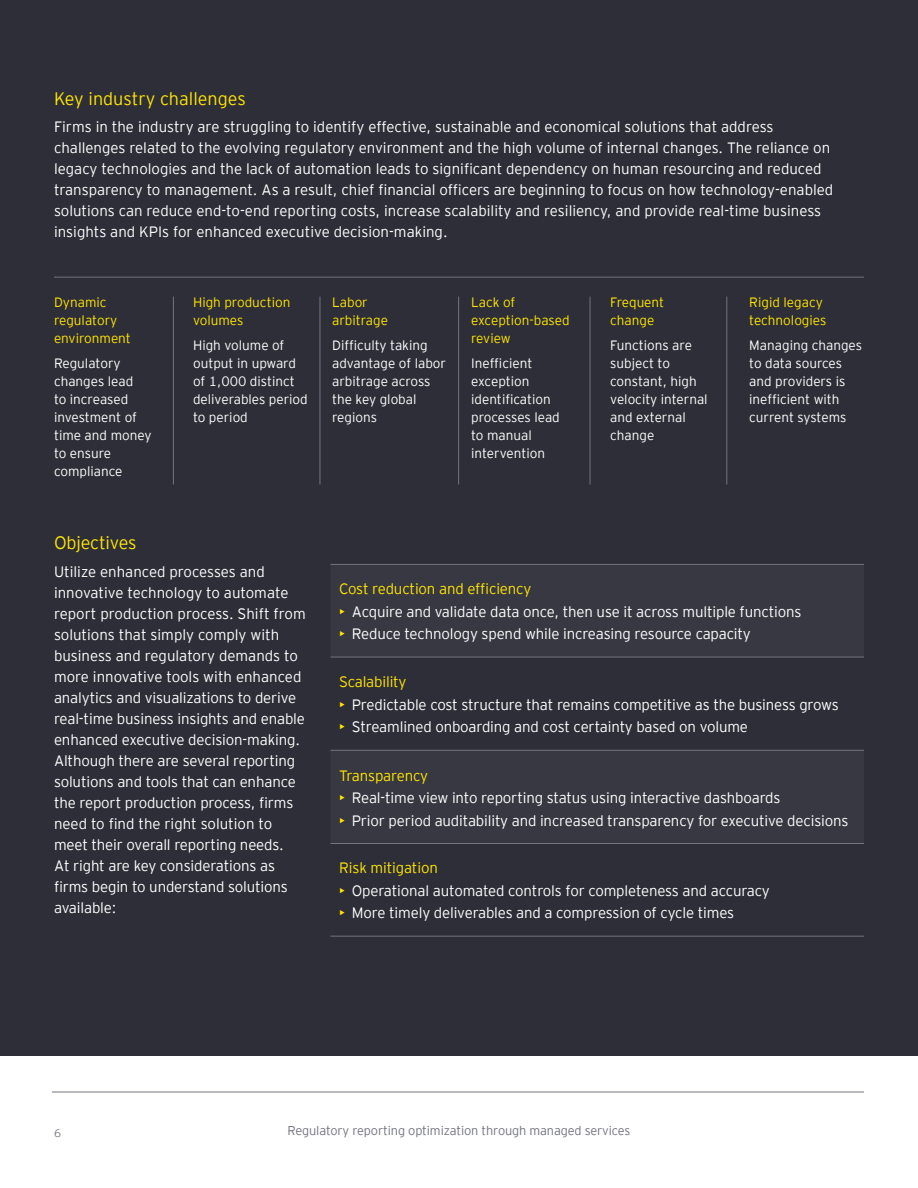
<style>
.page{position:relative;width:918px;height:1188px;background:#fff}
.page>*{position:absolute;margin:0;border:0;box-sizing:border-box;transform-origin:0 0}
.t1{font:300 18px "EY Interstate";color:#ffe600}
.t2{font:300 15px/21px "EY Interstate";letter-spacing:-.01em;color:#fff}
.t3{font:300 15px "EY Interstate";letter-spacing:-.01em;color:#ffe600}
.t4{font:300 13.5px/18px "EY Interstate";color:#fff}
.t5{font:300 13.5px/18px "EY Interstate";color:#ffe600}
.t6{font:300 12.75px "EY Interstate";letter-spacing:-.01em;color:#747480}
.t7{font:300 11.25px "EY Interstate";color:#747480}
.s1{color:#ffe600}
</style>
<div class="page">
<div style="left:0;top:0;width:918px;height:1055px;background:#2e2e38"></div>
<svg style="left:330px;top:656px;width:534px;height:94px"></svg>
<hr style="left:330px;top:564px;width:534px;height:1px;background:#747480">
<hr style="left:330px;top:657px;width:534px;height:1px;background:#747480">
<hr style="left:330px;top:750px;width:534px;height:1px;background:#747480">
<hr style="left:330px;top:843px;width:534px;height:1px;background:#747480">
<hr style="left:330px;top:936px;width:534px;height:1px;background:#747480">
<hr style="left:173px;top:297px;width:1px;height:187px;background:#747480">
<hr style="left:320px;top:297px;width:1px;height:187px;background:#747480">
<hr style="left:458px;top:297px;width:1px;height:187px;background:#747480">
<hr style="left:590px;top:297px;width:1px;height:187px;background:#747480">
<hr style="left:726px;top:297px;width:1px;height:187px;background:#747480">
<hr style="left:54px;top:277px;width:810px;height:1px;background:#747480">
<hr style="left:52px;top:1092px;width:812px;height:1px;background:#747480">
<p class="t1" style="left:54px;top:85px;width:193px">Key industry challenges</p>
<p class="t2" style="left:54px;top:116px;width:781px">Firms in the industry are struggling to identify effective, sustainable and economical solutions that address challenges related to the evolving regulatory environment and the high volume of internal changes. The reliance on legacy technologies and the lack of automation leads to significant dependency on human resourcing and reduced transparency to management. As a result, chief financial officers are beginning to focus on how technology-enabled solutions can reduce end-to-end reporting costs, increase scalability and resiliency, and provide real-time business insights and KPIs for enhanced executive decision-making.</p>
<p class="t5" style="left:54px;top:293px;width:78px">Dynamic regulatory environment</p>
<p class="t4" style="left:54px;top:354px;width:99px">Regulatory changes lead<br>to increased investment of time and money to ensure compliance</p>
<p class="t5" style="left:193px;top:293px;width:99px">High production volumes</p>
<p class="t4" style="left:193px;top:335px;width:116px">High volume of output in upward of 1,000 distinct deliverables period to period</p>
<p class="t1" style="left:54px;top:530px;width:84px">Objectives</p>
<p class="t2" style="left:54px;top:560px;width:253px">Utilize enhanced processes and innovative technology to automate report production process. Shift from solutions that simply comply with business and regulatory demands to more innovative tools with enhanced analytics and visualizations to derive real-time business insights and enable enhanced executive decision-making.<br>Although there are several reporting solutions and tools that can enhance the report production process, firms need to find the right solution to meet their overall reporting needs.<br>At right are key considerations as firms begin to understand solutions available:</p>
<p class="t5" style="left:332px;top:293px;width:57px">Labor arbitrage</p>
<p class="t4" style="left:332px;top:336px;width:115px">Difficulty taking advantage of labor arbitrage across the key global regions</p>
<p class="t5" style="left:471px;top:293px;width:100px">Lack of exception-based review</p>
<p class="t4" style="left:471px;top:353px;width:90px">Inefficient exception identification processes lead to manual intervention</p>
<p class="t5" style="left:610px;top:293px;width:56px">Frequent change</p>
<p class="t4" style="left:610px;top:335px;width:99px">Functions are subject to constant, high velocity internal and external change</p>
<p class="t5" style="left:749px;top:293px;width:79px">Rigid legacy technologies</p>
<p class="t4" style="left:749px;top:335px;width:114px">Managing changes to data sources and providers is inefficient with current systems</p>
<p class="t3" style="left:339px;top:578px;width:194px">Cost reduction and efficiency</p>
<p class="t2" style="left:339px;top:600px;width:464px"><span class="s1">•</span> Acquire and validate data once, then use it across multiple functions</p>
<p class="t2" style="left:339px;top:623px;width:413px"><span class="s1">•</span> Reduce technology spend while increasing resource capacity</p>
<p class="t3" style="left:339px;top:671px;width:69px">Scalability</p>
<p class="t2" style="left:339px;top:693px;width:501px"><span class="s1">•</span> Predictable cost structure that remains competitive as the business grows</p>
<p class="t2" style="left:339px;top:716px;width:410px"><span class="s1">•</span> Streamlined onboarding and cost certainty based on volume</p>
<p class="t3" style="left:339px;top:765px;width:91px">Transparency</p>
<p class="t2" style="left:339px;top:787px;width:443px"><span class="s1">•</span> Real-time view into reporting status using interactive dashboards</p>
<p class="t2" style="left:339px;top:809px;width:511px"><span class="s1">•</span> Prior period auditability and increased transparency for executive decisions</p>
<p class="t3" style="left:339px;top:857px;width:100px">Risk mitigation</p>
<p class="t2" style="left:339px;top:879px;width:432px"><span class="s1">•</span> Operational automated controls for completeness and accuracy</p>
<p class="t2" style="left:339px;top:902px;width:397px"><span class="s1">•</span> More timely deliverables and a compression of cycle times</p>
<p class="t7" style="left:54px;top:1125px;width:8px">6</p>
<p class="t6" style="left:288px;top:1122px;width:344px">Regulatory reporting optimization through managed services</p>
</div>
